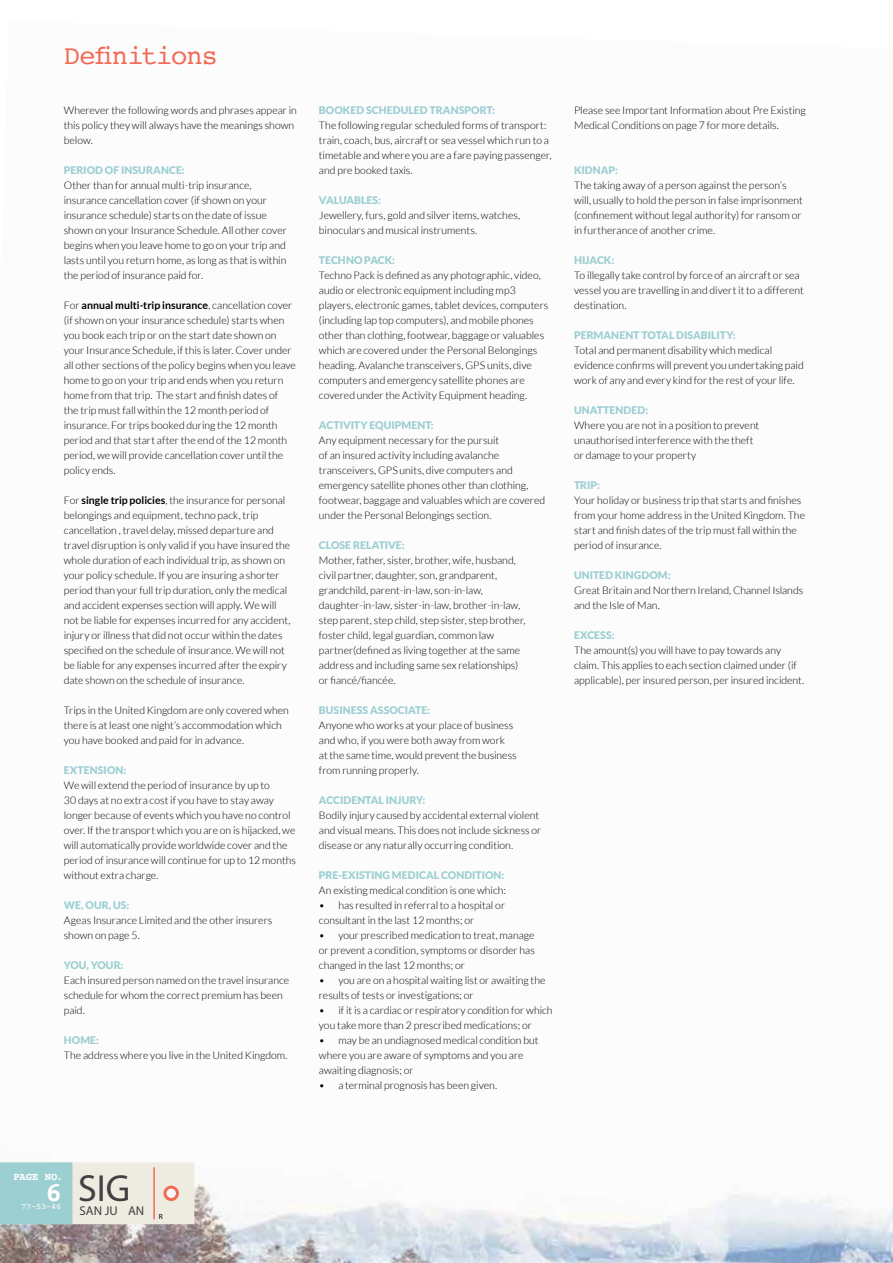
<style>
.page{position:relative;width:893px;height:1263px;background:#fff}
.page>*{position:absolute;margin:0;border:0;box-sizing:border-box;transform-origin:0 0}
.t1{font:37.8px "Myriad Pro";color:#414042}
.t2{font:27px "Courier";letter-spacing:-.03em;color:#f26a57}
.t3{font:700 27px "Courier";color:#fff}
.t4{font:12.75px "Myriad Pro";color:#414042}
.t5{font:300 10.5px/15px "Lato";color:#000}
.t6{font:900 10.5px "Lato";letter-spacing:.005em;color:#9ccfd2}
.t7{font:700 10.5px "Courier";letter-spacing:.005em;color:#fff}
.t8{font:700 8.25px "Courier New";color:#f1f1f2}
.s1{font-weight:700}
</style>
<div class="page">
<img style="left:0;top:1163px;width:893px;height:100px">
<svg style="left:0;top:1162px;width:194px;height:62px;background:#cee1da"></svg>
<hr style="left:153px;top:1167px;width:2px;height:52px;background:#f26a57">
<div style="left:163px;top:1185px;width:16px;height:16px;border:3px solid #f26a57;border-radius:50%"></div>
<h2 class="t2" style="left:64px;top:34px;width:156px">Definitions</h2>
<p class="t5" style="left:64px;top:103px;width:235px">Wherever the following words and phrases appear in this policy they will always have the meanings shown below.</p>
<p class="t6" style="left:64px;top:164px;width:123px">PERIOD OF INSURANCE:</p>
<p class="t5" style="left:64px;top:178px;width:225px">Other than for annual multi-trip insurance, insurance cancellation cover (if shown on your insurance schedule) starts on the date of issue shown on your Insurance Schedule. All other cover begins when you leave home to go on your trip and lasts until you return home, as long as that is within the period of insurance paid for.</p>
<p class="t5" style="left:64px;top:298px;width:234px">For <span class="s1">annual multi-trip insurance</span>, cancellation cover (if shown on your insurance schedule) starts when you book each trip or on the start date shown on your Insurance Schedule, if this is later. Cover under all other sections of the policy begins when you leave home to go on your trip and ends when you return home from that trip. The start and finish dates of<br>the trip must fall within the 12 month period of insurance. For trips booked during the 12 month period and that start after the end of the 12 month period, we will provide cancellation cover until the policy ends.</p>
<p class="t5" style="left:64px;top:493px;width:228px">For <span class="s1">single trip policies</span>, the insurance for personal belongings and equipment, techno pack, trip cancellation , travel delay, missed departure and travel disruption is only valid if you have insured the whole duration of each individual trip, as shown on your policy schedule. If you are insuring a shorter period than your full trip duration, only the medical and accident expenses section will apply. We will not be liable for expenses incurred for any accident, injury or illness that did not occur within the dates specified on the schedule of insurance. We will not be liable for any expenses incurred after the expiry date shown on the schedule of insurance.</p>
<p class="t5" style="left:64px;top:703px;width:227px">Trips in the United Kingdom are only covered when there is at least one night’s accommodation which you have booked and paid for in advance.</p>
<p class="t6" style="left:64px;top:764px;width:64px">EXTENSION:</p>
<p class="t5" style="left:64px;top:778px;width:234px">We will extend the period of insurance by up to<br>30 days at no extra cost if you have to stay away longer because of events which you have no control over. If the transport which you are on is hijacked, we will automatically provide worldwide cover and the period of insurance will continue for up to 12 months without extra charge.</p>
<p class="t6" style="left:64px;top:899px;width:67px">WE, OUR, US:</p>
<p class="t5" style="left:64px;top:913px;width:210px">Ageas Insurance Limited and the other insurers shown on page 5.</p>
<p class="t6" style="left:64px;top:959px;width:61px">YOU, YOUR:</p>
<p class="t5" style="left:64px;top:973px;width:227px">Each insured person named on the travel insurance schedule for whom the correct premium has been paid.</p>
<p class="t6" style="left:64px;top:1034px;width:37px">HOME:</p>
<p class="t5" style="left:64px;top:1048px;width:225px">The address where you live in the United Kingdom.</p>
<p class="t6" style="left:319px;top:104px;width:178px">BOOKED SCHEDULED TRANSPORT:</p>
<p class="t5" style="left:319px;top:118px;width:234px">The following regular scheduled forms of transport: train, coach, bus, aircraft or sea vessel which run to a timetable and where you are a fare paying passenger, and pre booked taxis.</p>
<p class="t6" style="left:319px;top:194px;width:64px">VALUABLES:</p>
<p class="t5" style="left:319px;top:208px;width:203px">Jewellery, furs, gold and silver items, watches, binoculars and musical instruments.</p>
<p class="t6" style="left:319px;top:254px;width:78px">TECHNO PACK:</p>
<p class="t5" style="left:319px;top:268px;width:231px">Techno Pack is defined as any photographic, video, audio or electronic equipment including mp3 players, electronic games, tablet devices, computers (including lap top computers), and mobile phones other than clothing, footwear, baggage or valuables which are covered under the Personal Belongings heading. Avalanche transceivers, GPS units, dive computers and emergency satellite phones are covered under the Activity Equipment heading.</p>
<p class="t6" style="left:319px;top:419px;width:116px">ACTIVITY EQUIPMENT:</p>
<p class="t5" style="left:319px;top:433px;width:228px">Any equipment necessary for the pursuit<br>of an insured activity including avalanche transceivers, GPS units, dive computers and emergency satellite phones other than clothing, footwear, baggage and valuables which are covered under the Personal Belongings section.</p>
<p class="t6" style="left:319px;top:539px;width:87px">CLOSE RELATIVE:</p>
<p class="t5" style="left:319px;top:553px;width:208px">Mother, father, sister, brother, wife, husband, civil partner, daughter, son, grandparent, grandchild, parent-in-law, son-in-law, daughter-in-law, sister-in-law, brother-in-law, step parent, step child, step sister, step brother, foster child, legal guardian, common law partner(defined as living together at the same address and including same sex relationships) or fiancé/fiancée.</p>
<p class="t6" style="left:319px;top:704px;width:113px">BUSINESS ASSOCIATE:</p>
<p class="t5" style="left:319px;top:718px;width:199px">Anyone who works at your place of business and who, if you were both away from work<br>at the same time, would prevent the business from running properly.</p>
<p class="t6" style="left:319px;top:794px;width:108px">ACCIDENTAL INJURY:</p>
<p class="t5" style="left:319px;top:808px;width:224px">Bodily injury caused by accidental external violent and visual means. This does not include sickness or disease or any naturally occurring condition.</p>
<p class="t6" style="left:319px;top:869px;width:187px">PRE-EXISTING MEDICAL CONDITION:</p>
<p class="t5" style="left:319px;top:883px;width:189px">An existing medical condition is one which:</p>
<p class="t5" style="left:319px;top:898px;width:188px">• has resulted in referral to a hospital or consultant in the last 12 months; or</p>
<p class="t5" style="left:319px;top:928px;width:217px;text-align:justify">• your prescribed medication to treat, manage or prevent a condition, symptoms or disorder has changed in the last 12 months; or</p>
<p class="t5" style="left:319px;top:973px;width:228px">• you are on a hospital waiting list or awaiting the results of tests or investigations; or</p>
<p class="t5" style="left:319px;top:1003px;width:235px">• if it is a cardiac or respiratory condition for which you take more than 2 prescribed medications; or</p>
<p class="t5" style="left:319px;top:1033px;width:221px">• may be an undiagnosed medical condition but where you are aware of symptoms and you are awaiting diagnosis; or</p>
<p class="t5" style="left:319px;top:1078px;width:180px">• a terminal prognosis has been given.</p>
<p class="t5" style="left:574px;top:103px;width:233px">Please see Important Information about Pre Existing<br>Medical Conditions on page 7 for more details.</p>
<p class="t6" style="left:574px;top:164px;width:45px">KIDNAP:</p>
<p class="t5" style="left:574px;top:178px;width:230px">The taking away of a person against the person’s will, usually to hold the person in false imprisonment (confinement without legal authority) for ransom or in furtherance of another crime.</p>
<p class="t6" style="left:574px;top:254px;width:42px">HIJACK:</p>
<p class="t5" style="left:574px;top:268px;width:231px">To illegally take control by force of an aircraft or sea vessel you are travelling in and divert it to a different destination.</p>
<p class="t6" style="left:574px;top:329px;width:163px">PERMANENT TOTAL DISABILITY:</p>
<p class="t5" style="left:574px;top:343px;width:231px">Total and permanent disability which medical evidence confirms will prevent you undertaking paid work of any and every kind for the rest of your life.</p>
<p class="t6" style="left:574px;top:404px;width:76px">UNATTENDED:</p>
<p class="t5" style="left:574px;top:418px;width:187px">Where you are not in a position to prevent unauthorised interference with the theft or damage to your property</p>
<p class="t6" style="left:574px;top:479px;width:28px">TRIP:</p>
<p class="t5" style="left:574px;top:493px;width:233px">Your holiday or business trip that starts and finishes from your home address in the United Kingdom. The start and finish dates of the trip must fall within the period of insurance.</p>
<p class="t6" style="left:574px;top:569px;width:98px">UNITED KINGDOM:</p>
<p class="t5" style="left:574px;top:583px;width:231px">Great Britain and Northern Ireland, Channel Islands and the Isle of Man.</p>
<p class="t6" style="left:574px;top:629px;width:42px">EXCESS:</p>
<p class="t5" style="left:574px;top:643px;width:232px">The amount(s) you will have to pay towards any claim. This applies to each section claimed under (if applicable), per insured person, per insured incident.</p>
<p class="t7" style="left:13px;top:1168px;width:51px">PAGE NO.</p>
<h2 class="t3" style="left:46px;top:1171px;width:18px">6</h2>
<p class="t8" style="left:21px;top:1201px;width:41px">77-53-46</p>
<h1 class="t1" style="left:78px;top:1164px;width:54px">SIG</h1>
<p class="t4" style="left:80px;top:1203px;width:85px">SAN JU AN <sub>R</sub></p>
</div>
